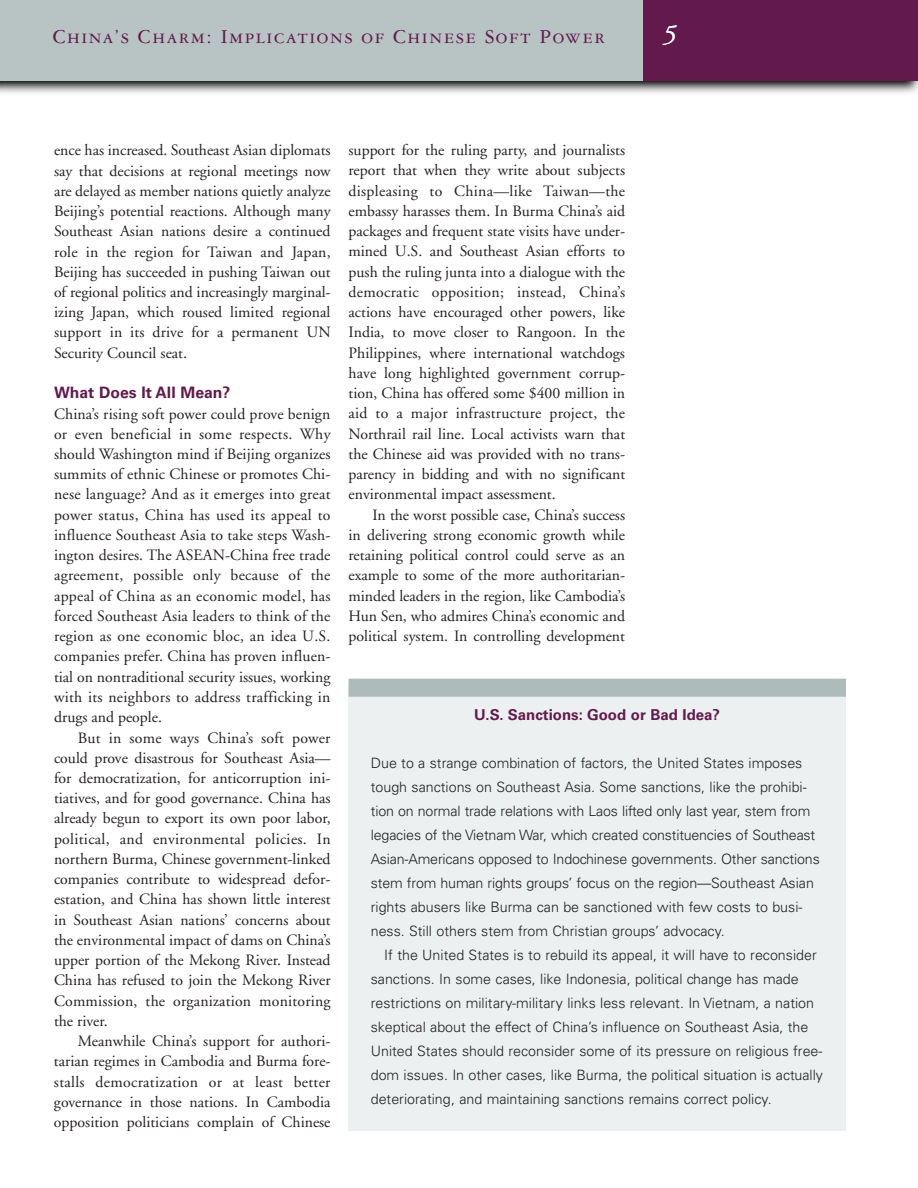
<style>
.page{position:relative;width:918px;height:1188px;background:#fff}
.page>*{position:absolute;margin:0;border:0;box-sizing:border-box;transform-origin:0 0}
.t1{font:italic 27px "Adobe Garamond";color:#fff}
.t2{font:21px "Garamond Three SC";letter-spacing:.075em;color:#62194b}
.t3{font:15.75px/20.2px "Adobe Garamond";color:#231f20;text-align:justify}
.t4{font:700 15.75px "Univers";color:#62194b}
.t5{font:700 15px "Univers";color:#62194b}
.t6{font:300 14.25px/24px "Univers";color:#231f20}
</style>
<div class="page">
<img style="left:5px;top:81px;width:913px;height:12px">
<div style="left:625px;top:0;width:293px;height:81px;background:#62194b"></div>
<img style="left:0;top:81px;width:5px;height:12px">
<div style="left:0;top:0;width:643px;height:81px;background:#b8c4c4"></div>
<div style="left:348px;top:687px;width:498px;height:444px;background:#ecf0f0"></div>
<div style="left:349px;top:679px;width:497px;height:18px;background:#adbbbb"></div>
<h2 class="t2" style="left:53px;top:28px;width:554px">China’s Charm: Implications of Chinese Soft Power</h2>
<h1 class="t1" style="left:663px;top:23px;width:15px">5</h1>
<p class="t3" style="left:54px;top:142px;width:278px">ence has increased. Southeast Asian diplomats say that decisions at regional meetings now are delayed as member nations quietly analyze Beijing’s potential reactions. Although many Southeast Asian nations desire a continued role in the region for Taiwan and Japan, Beijing has succeeded in pushing Taiwan out of regional politics and increasingly marginal&shy;izing Japan, which roused limited regional support in its drive for a permanent UN Security Council seat.</p>
<p class="t4" style="left:54px;top:387px;width:178px">What Does It All Mean?</p>
<p class="t3" style="left:54px;top:405px;width:278px">China’s rising soft power could prove benign or even beneficial in some respects. Why should Washington mind if Beijing organizes summits of ethnic Chinese or promotes Chi&shy;nese language? And as it emerges into great power status, China has used its appeal to influence Southeast Asia to take steps Wash&shy;ington desires. The ASEAN-China free trade agreement, possible only because of the appeal of China as an economic model, has forced Southeast Asia leaders to think of the region as one economic bloc, an idea U.S. companies prefer. China has proven influen&shy;tial on nontraditional security issues, working with its neighbors to address trafficking in drugs and people.</p>
<p class="t3" style="left:54px;top:729px;width:278px;text-indent:24px">But in some ways China’s soft power could prove disastrous for Southeast Asia— for democratization, for anticorruption ini&shy;tiatives, and for good governance. China has already begun to export its own poor labor, political, and environmental policies. In northern Burma, Chinese government-linked companies contribute to widespread defor&shy;estation, and China has shown little interest in Southeast Asian nations’ concerns about the environmental impact of dams on China’s upper portion of the Mekong River. Instead China has refused to join the Mekong River Commission, the organization monitoring the river.</p>
<p class="t3" style="left:54px;top:1033px;width:278px;text-indent:24px">Meanwhile China’s support for authori&shy;tarian regimes in Cambodia and Burma fore&shy;stalls democratization or at least better governance in those nations. In Cambodia opposition politicians complain of Chinese</p>
<p class="t3" style="left:349px;top:142px;width:278px">support for the ruling party, and journalists report that when they write about subjects displeasing to China—like Taiwan—the embassy harasses them. In Burma China’s aid packages and frequent state visits have under&shy;mined U.S. and Southeast Asian efforts to push the ruling junta into a dialogue with the democratic opposition; instead, China’s actions have encouraged other powers, like India, to move closer to Rangoon. In the Philippines, where international watchdogs have long highlighted government corrup&shy;tion, China has offered some $400 million in aid to a major infrastructure project, the Northrail rail line. Local activists warn that the Chinese aid was provided with no trans&shy;parency in bidding and with no significant environmental impact assessment.</p>
<p class="t3" style="left:349px;top:506px;width:278px;text-indent:24px">In the worst possible case, China’s success in delivering strong economic growth while retaining political control could serve as an example to some of the more authoritarian&shy;minded leaders in the region, like Cambodia’s Hun Sen, who admires China’s economic and political system. In controlling development</p>
<p class="t5" style="left:474px;top:709px;width:247px">U.S. Sanctions: Good or Bad Idea?</p>
<p class="t6" style="left:371px;top:752px;width:451px">Due to a strange combination of factors, the United States imposes tough sanctions on Southeast Asia. Some sanctions, like the prohibi&shy;tion on normal trade relations with Laos lifted only last year, stem from legacies of the Vietnam War, which created constituencies of Southeast Asian-Americans opposed to Indochinese governments. Other sanctions stem from human rights groups’ focus on the region—Southeast Asian rights abusers like Burma can be sanctioned with few costs to busi&shy;ness. Still others stem from Christian groups’ advocacy.</p>
<p class="t6" style="left:371px;top:944px;width:454px;text-indent:14px">If the United States is to rebuild its appeal, it will have to reconsider sanctions. In some cases, like Indonesia, political change has made restrictions on military-military links less relevant. In Vietnam, a nation skeptical about the effect of China’s influence on Southeast Asia, the United States should reconsider some of its pressure on religious free&shy;dom issues. In other cases, like Burma, the political situation is actually deteriorating, and maintaining sanctions remains correct policy.</p>
</div>
